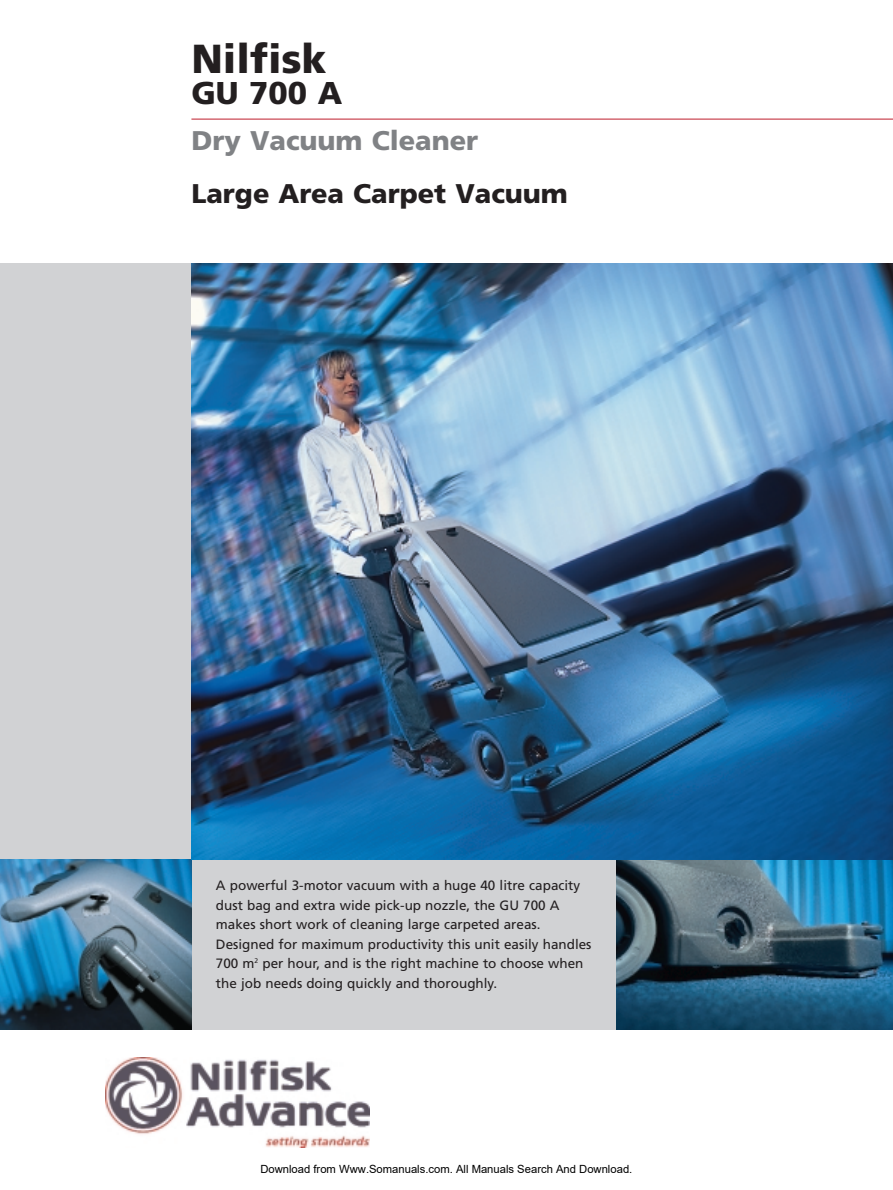
<style>
.page{position:relative;width:893px;height:1190px;background:#fff}
.page>*{position:absolute;margin:0;border:0;box-sizing:border-box;transform-origin:0 0}
.t1{font:900 40.5px "Frutiger";color:#231f20}
.t2{font:900 31.5px "Frutiger";color:#231f20}
.t3{font:900 27px "Frutiger";color:#231f20}
.t4{font:900 27px "Frutiger";color:#808285}
.t5{font:13.5px/19.5px "Frutiger";color:#231f20}
.t6{font:11.25px "Arial";color:#000}
</style>
<div class="page">
<div style="left:191px;top:859px;width:426px;height:170px;background:#d1d2d4"></div>
<img style="left:617px;top:859px;width:275px;height:170px">
<div style="left:0;top:264px;width:196px;height:595px;background:#d1d2d4"></div>
<img style="left:0;top:859px;width:191px;height:170px">
<img style="left:191px;top:264px;width:701px;height:595px">
<hr style="left:191px;top:119px;width:701px;height:1px;background:#be1d2c">
<img style="left:106px;top:1057px;width:263px;height:90px">
<h1 class="t1" style="left:191px;top:43px;width:137px">Nilfisk</h1>
<h2 class="t2" style="left:191px;top:81px;width:152px">GU 700 A</h2>
<h3 class="t4" style="left:191px;top:130px;width:288px">Dry Vacuum Cleaner</h3>
<h3 class="t3" style="left:191px;top:183px;width:378px">Large Area Carpet Vacuum</h3>
<p class="t5" style="left:216px;top:876px;width:377px">A powerful 3-motor vacuum with a huge 40 litre capacity dust bag and extra wide pick-up nozzle, the GU 700 A makes short work of cleaning large carpeted areas.<br>Designed for maximum productivity this unit easily handles 700 m<sup>2</sup> per hour, and is the right machine to choose when the job needs doing quickly and thoroughly.</p>
<p class="t6" style="left:260px;top:1162px;width:373px">Download from Www.Somanuals.com. All Manuals Search And Download.</p>
</div>
